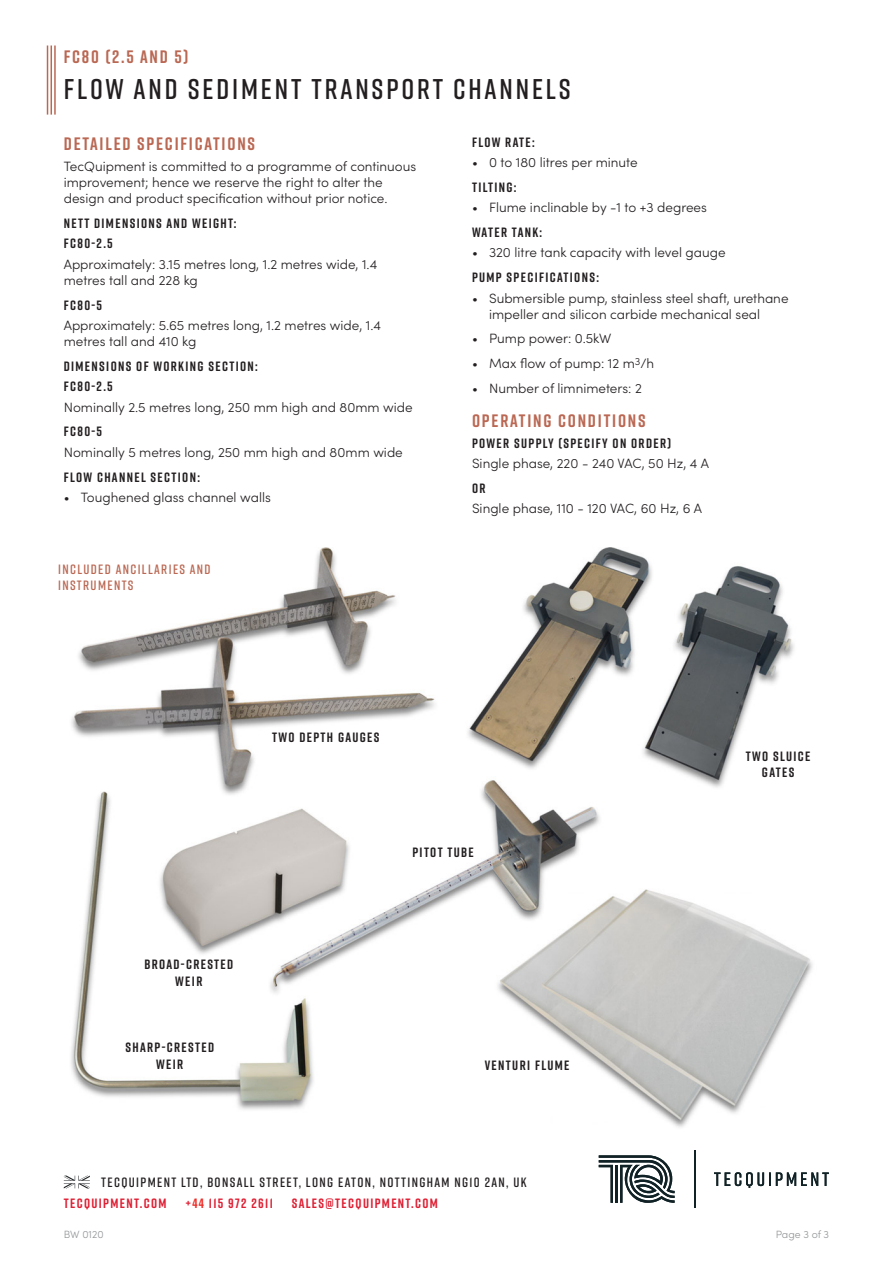
<style>
.page{position:relative;width:893px;height:1263px;background:#fff}
.page>*{position:absolute;margin:0;border:0;box-sizing:border-box;transform-origin:0 0}
.t1{font:600 28.5px "Rift";letter-spacing:.1em;color:#231f20}
.Main_heading{font:700 18px "Rift";letter-spacing:.1em;color:#ba6853}
.Body_text{font:300 13.5px/16.2px "Sofia Pro";color:#231f20}
.Bullet_points{font:300 13.5px/16.2px "Sofia Pro";color:#231f20}
.Sub_heading{font:700 13.5px/16.2px "Rift";letter-spacing:.1em;color:#231f20;text-align:center}
.t2{font:600 13.5px "Rift";letter-spacing:.1em;color:#231f20}
.t3{font:700 13.5px "Rift";letter-spacing:.1em;color:#df1f33}
.t4{font:600 13.5px/16.2px "Rift";letter-spacing:.1em;color:#ba6853}
.t5{font:300 10.5px "Sofia Pro";color:#939598}
.s1{color:#ee2d28}
</style>
<div class="page">
<svg style="left:599px;top:1155px;width:76px;height:48px"></svg>
<svg style="left:714px;top:1172px;width:115px;height:16px"></svg>
<hr style="left:694px;top:1150px;width:1px;height:58px;background:#112226">
<svg style="left:64px;top:1175px;width:26px;height:13px"></svg>
<hr style="left:54px;top:45px;width:2px;height:70px;background:#ba6853">
<hr style="left:51px;top:45px;width:1px;height:70px;background:#ba6853">
<hr style="left:47px;top:45px;width:1px;height:70px;background:#ba6853">
<img style="left:71px;top:547px;width:742px;height:581px">
<h2 class="Main_heading" style="left:64px;top:44px;width:126px">FC80 (2.5 AND 5)</h2>
<h1 class="t1" style="left:64px;top:69px;width:508px">FLOW AND SEDIMENT TRANSPORT CHANNELS</h1>
<p class="Main_heading" style="left:64px;top:131px;width:193px">DETAILED SPECIFICATIONS</p>
<p class="Body_text" style="left:64px;top:157px;width:354px">TecQuipment is committed to a programme of continuous improvement; hence we reserve the right to alter the design and product specification without prior notice.</p>
<p class="Sub_heading" style="left:64px;top:215px;width:174px">NETT DIMENSIONS AND WEIGHT:</p>
<p class="Sub_heading" style="left:64px;top:235px;width:51px">FC80-2.5</p>
<p class="Body_text" style="left:64px;top:255px;width:315px">Approximately: 3.15 metres long, 1.2 metres wide, 1.4 metres tall and 228 kg</p>
<p class="Sub_heading" style="left:64px;top:296px;width:40px">FC80-5</p>
<p class="Body_text" style="left:64px;top:316px;width:319px">Approximately: 5.65 metres long, 1.2 metres wide, 1.4 metres tall and 410 kg</p>
<p class="Sub_heading" style="left:64px;top:358px;width:196px">DIMENSIONS OF WORKING SECTION:</p>
<p class="Sub_heading" style="left:64px;top:378px;width:51px">FC80-2.5</p>
<p class="Body_text" style="left:64px;top:398px;width:351px">Nominally 2.5 metres long, 250 mm high and 80mm wide</p>
<p class="Sub_heading" style="left:64px;top:423px;width:40px">FC80-5</p>
<p class="Body_text" style="left:64px;top:443px;width:341px">Nominally 5 metres long, 250 mm high and 80mm wide</p>
<p class="Sub_heading" style="left:64px;top:469px;width:138px">FLOW CHANNEL SECTION:</p>
<p class="Bullet_points" style="left:64px;top:488px;width:209px">• Toughened glass channel walls</p>
<p class="Sub_heading" style="left:472px;top:134px;width:64px">FLOW RATE:</p>
<p class="Bullet_points" style="left:472px;top:153px;width:167px">• 0 to 180 litres per minute</p>
<p class="Sub_heading" style="left:472px;top:179px;width:46px">TILTING:</p>
<p class="Bullet_points" style="left:472px;top:199px;width:236px">• Flume inclinable by -1 to +3 degrees</p>
<p class="Sub_heading" style="left:472px;top:224px;width:72px">WATER TANK:</p>
<p class="Bullet_points" style="left:472px;top:244px;width:255px">• 320 litre tank capacity with level gauge</p>
<p class="Sub_heading" style="left:472px;top:269px;width:129px">PUMP SPECIFICATIONS:</p>
<p class="Bullet_points" style="left:489px;top:289px;width:301px;text-indent:-17px">• Submersible pump, stainless steel shaft, urethane impeller and silicon carbide mechanical seal</p>
<p class="Bullet_points" style="left:472px;top:330px;width:141px">• Pump power: 0.5kW</p>
<p class="Bullet_points" style="left:472px;top:355px;width:184px">• Max flow of pump: 12 m<sup>3</sup>/h</p>
<p class="Bullet_points" style="left:472px;top:379px;width:171px">• Number of limnimeters: 2</p>
<p class="Main_heading" style="left:472px;top:408px;width:175px">OPERATING CONDITIONS</p>
<p class="Sub_heading" style="left:472px;top:435px;width:201px">POWER SUPPLY (SPECIFY ON ORDER)</p>
<p class="Body_text" style="left:472px;top:454px;width:238px">Single phase, 220 - 240 VAC, 50 Hz, 4 A</p>
<p class="Sub_heading" style="left:472px;top:480px;width:15px">OR</p>
<p class="Body_text" style="left:472px;top:500px;width:231px">Single phase, 110 - 120 VAC, 60 Hz, 6 A</p>
<p class="t4" style="left:58px;top:561px;width:154px">INCLUDED ANCILLARIES AND<br>INSTRUMENTS</p>
<p class="Sub_heading" style="left:272px;top:729px;width:109px">TWO DEPTH GAUGES</p>
<p class="Sub_heading" style="left:144px;top:956px;width:90px">BROAD-CRESTED<br>WEIR</p>
<p class="Sub_heading" style="left:125px;top:1039px;width:90px">SHARP-CRESTED<br>WEIR</p>
<p class="Sub_heading" style="left:412px;top:844px;width:63px">PITOT TUBE</p>
<p class="Sub_heading" style="left:485px;top:1057px;width:86px">VENTURI FLUME</p>
<p class="Sub_heading" style="left:746px;top:748px;width:66px">TWO SLUICE<br>GATES</p>
<p class="t2" style="left:101px;top:1172px;width:427px">TECQUIPMENT LTD, BONSALL STREET, LONG EATON, NOTTINGHAM NG10 2AN, UK</p>
<p class="t3" style="left:64px;top:1193px;width:104px">TECQUIPMENT.COM</p>
<p class="t3" style="left:185px;top:1193px;width:89px">+<span class="s1">44</span> 115 972 2611</p>
<p class="t3" style="left:292px;top:1193px;width:148px">SALES@TECQUIPMENT.COM</p>
<p class="t5" style="left:64px;top:1227px;width:41px">BW 0120</p>
<p class="t5" style="left:776px;top:1227px;width:55px">Page 3 of 3</p>
</div>
